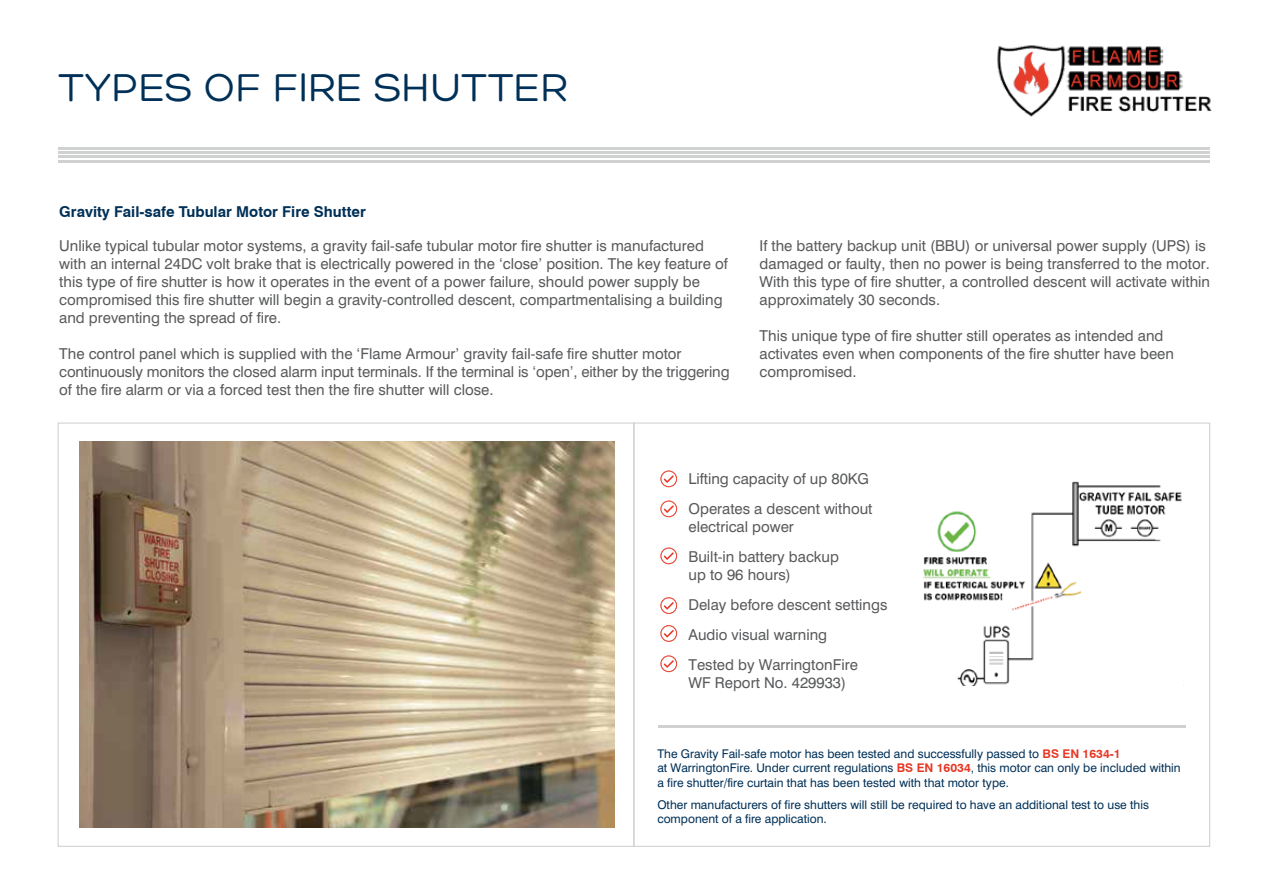
<style>
.page{position:relative;width:1263px;height:893px;background:#fff}
.page>*{position:absolute;margin:0;border:0;box-sizing:border-box;transform-origin:0 0}
.t1{font:42.15px "Hero";color:#003057}
.t2{font:15px/18px "Swiss 721 BT";color:#595a5c}
.t3{font:700 15px "Swiss 721 BT";color:#003057}
.t4{font:12px/14.4px "Swiss 721 BT";color:#003057}
.s1{font-weight:700;color:#e73825}
</style>
<div class="page">
<img style="left:997px;top:45px;width:215px;height:72px">
<hr style="left:58px;top:160px;width:1152px;height:2px;background:#d0d2d2">
<hr style="left:58px;top:156px;width:1152px;height:2px;background:#d0d2d2">
<hr style="left:58px;top:152px;width:1152px;height:2px;background:#d0d2d2">
<hr style="left:58px;top:147px;width:1152px;height:3px;background:#d0d2d2">
<img style="left:80px;top:441px;width:534px;height:387px">
<img style="left:923px;top:481px;width:259px;height:205px">
<hr style="left:658px;top:725px;width:528px;height:3px;background:#d0d2d2">
<svg style="left:660px;top:470px;width:17px;height:17px"></svg>
<svg style="left:660px;top:500px;width:17px;height:17px"></svg>
<svg style="left:660px;top:547px;width:17px;height:17px"></svg>
<svg style="left:660px;top:597px;width:17px;height:17px"></svg>
<svg style="left:660px;top:625px;width:17px;height:17px"></svg>
<svg style="left:660px;top:655px;width:17px;height:17px"></svg>
<h1 class="t1" style="left:59px;top:66px;width:510px">TYPES OF FIRE SHUTTER</h1>
<p class="t3" style="left:59px;top:202px;width:308px">:INXAHS#=NA&gt;.GNU?#1JBJ&gt;NI#MRHRI#=AI?#"WJHH?I</p>
<p class="t2" style="left:59px;top:237px;width:670px">Unlike typical tubular motor systems, a gravity fail-safe tubular motor fire shutter is manufactured with an internal 24DC volt brake that is electrically powered in the ‘close’ position. The key feature of this type of fire shutter is how it operates in the event of a power failure, should power supply be compromised this fire shutter will begin a gravity-controlled descent, compartmentalising a building and preventing the spread of fire.</p>
<p class="t2" style="left:59px;top:345px;width:672px">The control panel which is supplied with the ‘Flame Armour’ gravity fail-safe fire shutter motor continuously monitors the closed alarm input terminals. If the terminal is ‘open’, either by the triggering of the fire alarm or via a forced test then the fire shutter will close.</p>
<p class="t2" style="left:760px;top:237px;width:452px">If the battery backup unit (BBU) or universal power supply (UPS) is damaged or faulty, then no power is being transferred to the motor.<br>With this type of fire shutter, a controlled descent will activate within approximately 30 seconds.</p>
<p class="t2" style="left:760px;top:327px;width:416px">This unique type of fire shutter still operates as intended and activates even when components of the fire shutter have been compromised.</p>
<p class="t2" style="left:688px;top:463px;width:186px;line-height:30px">Lifting capacity of up 80KG<br>Operates a descent without</p>
<p class="t2" style="left:688px;top:511px;width:152px;line-height:30px">electrical power<br>Built-in battery backup</p>
<p class="t2" style="left:688px;top:559px;width:200px;line-height:30px">up to 96 hours)<br>Delay before descent settings<br>Audio visual warning<br>Tested by WarringtonFire</p>
<p class="t2" style="left:688px;top:673px;width:159px">WF Report No. 429933)</p>
<p class="t4" style="left:657px;top:746px;width:525px">The Gravity Fail-safe motor has been tested and successfully passed to <span class="s1">!"#$%#&amp;')*.&amp;<br></span>at WarringtonFire. Under current regulations <span class="s1">!"#$%#&amp;'()*</span>, this motor can only be included within a fire shutter/fire curtain that has been tested with that motor type.</p>
<p class="t4" style="left:657px;top:797px;width:493px">Other manufacturers of fire shutters will still be required to have an additional test to use this component of a fire application.</p>
</div>
